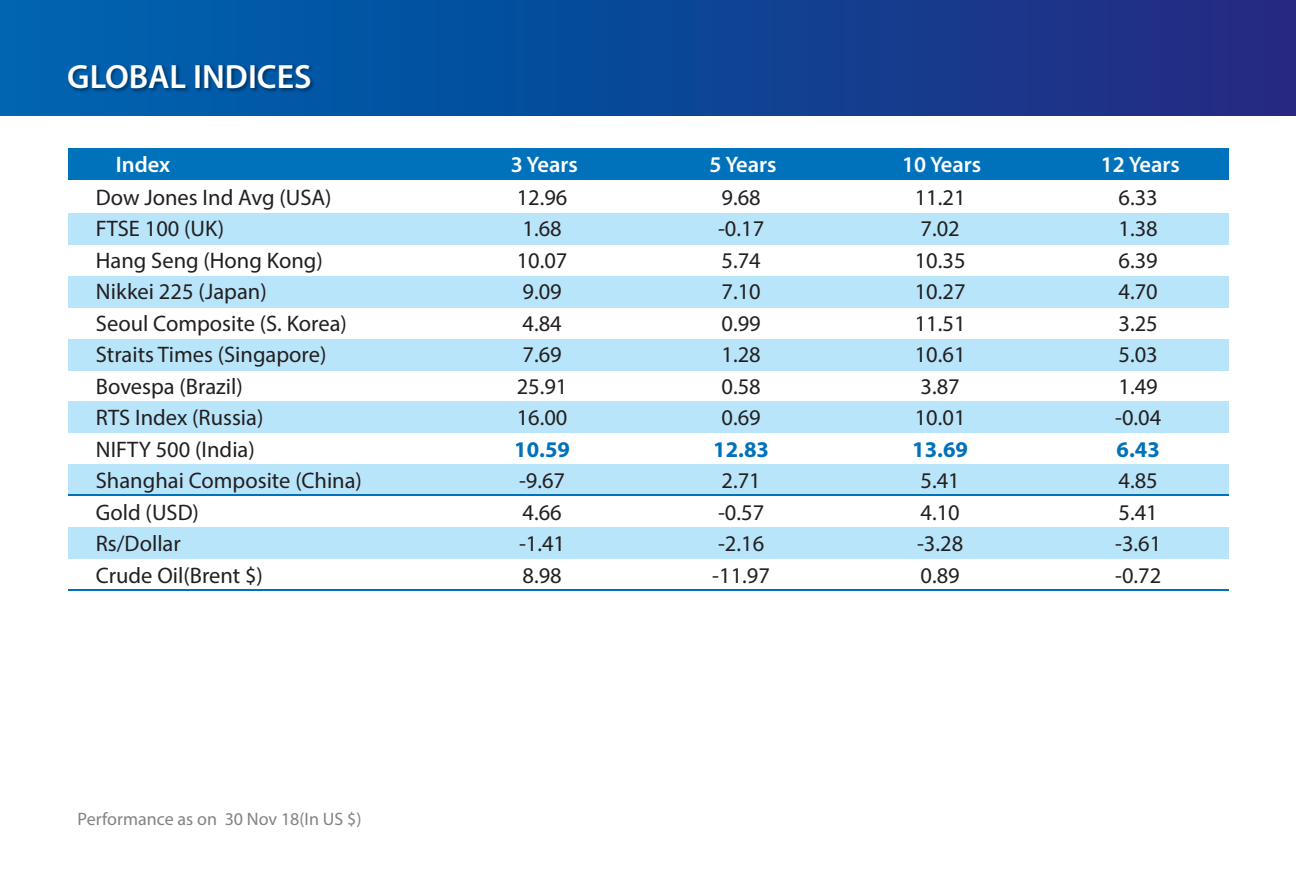
<style>
.page{position:relative;width:1296px;height:891px;background:#fff}
.page>*{position:absolute;margin:0;border:0;box-sizing:border-box;transform-origin:0 0}
.t1{font:600 33.75px "Myriad Pro";color:#fff}
.t2{font:22.5px/31.5px "Myriad Pro";color:#231f20}
.t3{font:600 22.5px "Myriad Pro";color:#fff}
.t4{font:700 22.5px "Myriad Pro";color:#0072bc}
.t5{font:18px "Myriad Pro";color:#808285}
</style>
<div class="page">
<div style="left:0;top:0;width:1296px;height:115px;background:linear-gradient(to right,#0066b1,#232980)"></div>
<img style="left:64px;top:57px;width:254px;height:46px">
<div style="left:68px;top:339px;width:1160px;height:31px;background:#b9e5fa"></div>
<div style="left:68px;top:214px;width:1160px;height:31px;background:#b9e5fa"></div>
<div style="left:68px;top:276px;width:1160px;height:32px;background:#b9e5fa"></div>
<div style="left:68px;top:527px;width:1160px;height:31px;background:#b9e5fa"></div>
<div style="left:68px;top:402px;width:1160px;height:31px;background:#b9e5fa"></div>
<div style="left:68px;top:465px;width:1160px;height:31px;background:#b9e5fa"></div>
<div style="left:68px;top:148px;width:1160px;height:32px;background:#0072bc"></div>
<hr style="left:68px;top:589px;width:1160px;height:2px;background:#0072bc">
<hr style="left:68px;top:494px;width:1160px;height:2px;background:#0072bc">
<h1 class="t1" style="left:67px;top:55px;width:246px">GLOBAL INDICES</h1>
<p class="t3" style="left:116px;top:150px;width:56px">Index</p>
<p class="t2" style="left:96px;top:181px;width:268px">Dow Jones Ind Avg (USA)<br>FTSE 100 (UK)<br>Hang Seng (Hong Kong)<br>Nikkei 225 (Japan)<br>Seoul Composite (S. Korea)<br>Straits Times (Singapore)<br>Bovespa (Brazil)<br>RTS Index (Russia)<br>NIFTY 500 (India)<br>Shanghai Composite (China)<br>Gold (USD)<br>Rs/Dollar<br>Crude Oil(Brent $)</p>
<p class="t5" style="left:78px;top:808px;width:285px">Performance as on 30 Nov 18(In US $)</p>
<p class="t3" style="left:511px;top:150px;width:69px">3 Years</p>
<p class="t2" style="left:517px;top:181px;width:52px">12.96<br>1.68<br>10.07<br>9.09<br>4.84<br>7.69<br>25.91<br>16.00</p>
<p class="t4" style="left:514px;top:434px;width:57px">10.59</p>
<p class="t2" style="left:519px;top:464px;width:48px">-9.67<br>4.66 -1.41<br>8.98</p>
<p class="t3" style="left:710px;top:150px;width:69px">5 Years</p>
<p class="t2" style="left:718px;top:181px;width:48px">9.68 -0.17<br>5.74<br>7.10<br>0.99<br>1.28<br>0.58<br>0.69</p>
<p class="t4" style="left:713px;top:434px;width:57px">12.83</p>
<p class="t2" style="left:712px;top:464px;width:59px;text-align:center">2.71 -0.57 -2.16 -11.97</p>
<p class="t3" style="left:902px;top:150px;width:81px">10 Years</p>
<p class="t2" style="left:915px;top:181px;width:52px">11.21<br>7.02<br>10.35<br>10.27<br>11.51<br>10.61<br>3.87<br>10.01</p>
<p class="t4" style="left:912px;top:434px;width:57px">13.69</p>
<p class="t2" style="left:917px;top:464px;width:48px">5.41<br>4.10 -3.28<br>0.89</p>
<p class="t3" style="left:1101px;top:150px;width:81px">12 Years</p>
<p class="t2" style="left:1115px;top:181px;width:48px">6.33<br>1.38<br>6.39<br>4.70<br>3.25<br>5.03<br>1.49 -0.04</p>
<p class="t4" style="left:1117px;top:434px;width:45px">6.43</p>
<p class="t2" style="left:1115px;top:464px;width:48px">4.85<br>5.41 -3.61 -0.72</p>
</div>
